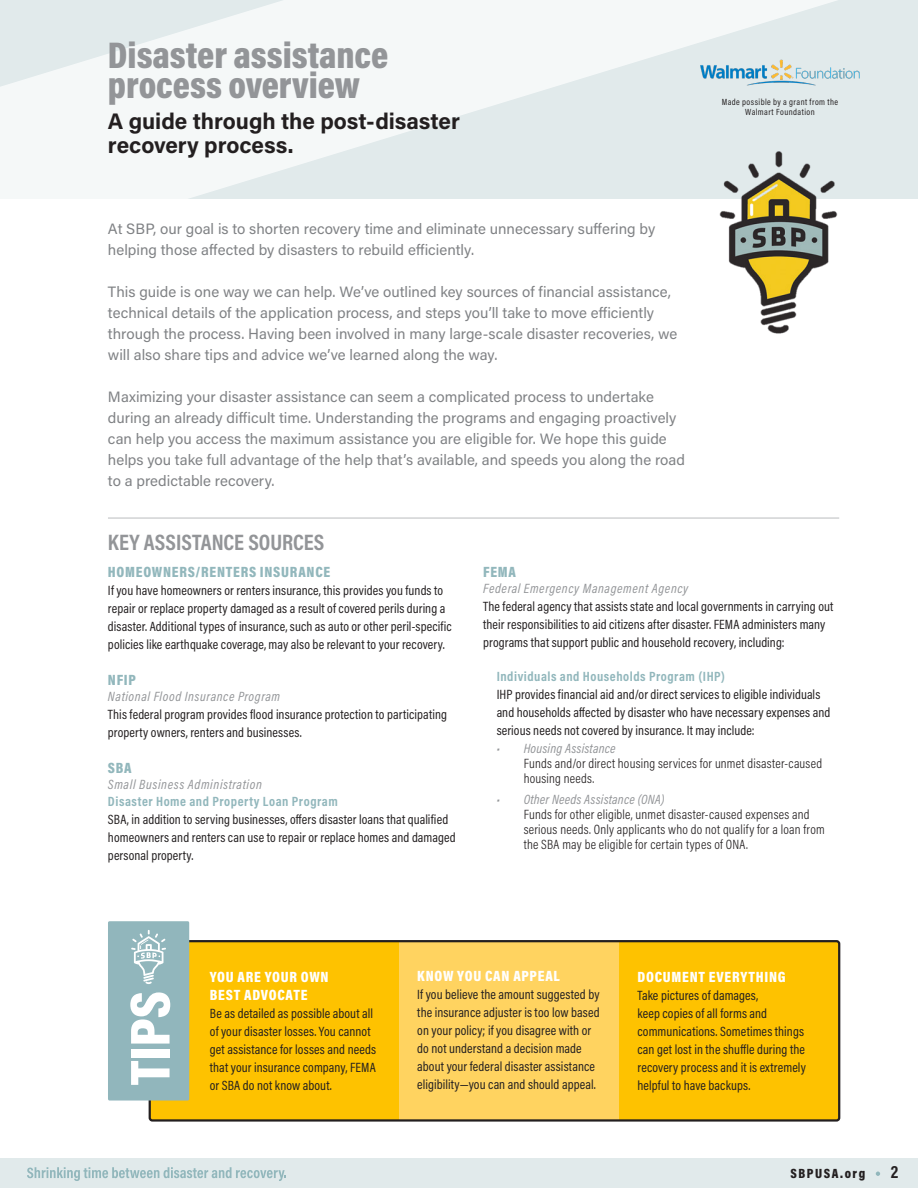
<style>
.page{position:relative;width:918px;height:1188px;background:#fff}
.page>*{position:absolute;margin:0;border:0;box-sizing:border-box;transform-origin:0 0}
.t1{font:900 57px "Acumin Pro Cond";color:#fff}
.t2{font:900 37.5px/30px "Acumin Pro Cond";color:#939598}
.t3{font:700 22.5px/23.7px "Acumin Pro";letter-spacing:-.005em;color:#231f20}
.t4{font:700 22.5px "Acumin Pro Cond";color:#939598}
.t5{font:700 18px "Acumin Pro Cond";color:#231f20}
.t6{font:15px/21px "Acumin Pro";color:#808285}
.t7{font:900 15px/18px "Acumin Pro Cond";letter-spacing:.05em;color:#fff}
.t8{font:900 15px "Acumin Pro Cond";letter-spacing:.05em;color:#92b7bc}
.t9{font:13.5px/18px "Acumin Pro Cond";letter-spacing:.005em;color:#231f20}
.t10{font:300 13.5px/15px "Acumin Pro Cond";letter-spacing:.015em;color:#231f20}
.t11{font:italic 13.5px "Acumin Pro Cond";letter-spacing:.045em;color:#939598}
.t12{font:700 13.5px "Acumin Pro Cond";letter-spacing:.04em;color:#92b7bc}
.t13{font:900 13.5px "Acumin Pro Cond";letter-spacing:.11em;color:#231f20}
.sub_title{font:9px/10.5px "Acumin Pro Cond";letter-spacing:.05em;color:#231f20;text-align:center}
.s1{font-weight:400;font-style:italic;color:#939598}
</style>
<div class="page">
<div style="left:0;top:1158px;width:918px;height:30px;background:#e1eaeb"></div>
<svg style="left:27px;top:1167px;width:259px;height:14px"></svg>
<svg style="left:876px;top:1172px;width:4px;height:4px"></svg>
<svg style="left:0;top:0;width:918px;height:199px;fill:#f5f8f8"></svg>
<div style="left:150px;top:941px;width:259px;height:179px;background:#fec200;border-radius:2px"></div>
<div style="left:604px;top:941px;width:235px;height:179px;background:#fec200;border-radius:2px"></div>
<div style="left:400px;top:941px;width:219px;height:179px;background:#ffd360"></div>
<div style="left:149px;top:940px;width:691px;height:182px;border:2px solid #231f20;border-radius:3px"></div>
<div style="left:108px;top:921px;width:81px;height:180px;background:#91b6bc;border-radius:2px"></div>
<hr style="left:108px;top:517px;width:731px;height:2px;background:#d1d2d4">
<svg style="left:131px;top:930px;width:35px;height:54px"></svg>
<img style="left:695px;top:54px;width:170px;height:37px">
<img style="left:691px;top:125px;width:178px;height:209px">
<p class="t2" style="left:108px;top:39px;width:282px">Disaster assistance process overview</p>
<p class="t3" style="left:108px;top:108px;width:353px">A guide through the post-disaster recovery process.</p>
<p class="t6" style="left:108px;top:217px;width:549px">At SBP, our goal is to shorten recovery time and eliminate unnecessary suffering by helping those affected by disasters to rebuild efficiently.</p>
<p class="t6" style="left:108px;top:280px;width:571px">This guide is one way we can help. We’ve outlined key sources of financial assistance, technical details of the application process, and steps you’ll take to move efficiently through the process. Having been involved in many large-scale disaster recoveries, we will also share tips and advice we’ve learned along the way.</p>
<p class="t6" style="left:108px;top:385px;width:579px">Maximizing your disaster assistance can seem a complicated process to undertake during an already difficult time. Understanding the programs and engaging proactively can help you access the maximum assistance you are eligible for. We hope this guide helps you take full advantage of the help that’s available, and speeds you along the road to a predictable recovery.</p>
<p class="t4" style="left:108px;top:528px;width:218px">KEY ASSISTANCE SOURCES</p>
<p class="sub_title" style="left:722px;top:96px;width:118px">Made possible by a grant from the<br>Walmart Foundation</p>
<p class="t8" style="left:108px;top:562px;width:224px">HOMEOWNERS/RENTERS INSURANCE</p>
<p class="t9" style="left:108px;top:581px;width:345px">If you have homeowners or renters insurance, this provides you funds to repair or replace property damaged as a result of covered perils during a disaster. Additional types of insurance, such as auto or other peril-specific policies like earthquake coverage, may also be relevant to your recovery.</p>
<p class="t8" style="left:108px;top:670px;width:29px">NFIP</p>
<p class="t11" style="left:108px;top:688px;width:174px">National Flood Insurance Program</p>
<p class="t9" style="left:108px;top:705px;width:341px">This federal program provides flood insurance protection to participating property owners, renters and businesses.</p>
<p class="t8" style="left:108px;top:758px;width:25px">SBA</p>
<p class="t11" style="left:108px;top:776px;width:155px">Small Business Administration</p>
<p class="t12" style="left:108px;top:792px;width:231px">Disaster Home and Property Loan Program</p>
<p class="t9" style="left:108px;top:810px;width:349px">SBA, in addition to serving businesses, offers disaster loans that qualified homeowners and renters can use to repair or replace homes and damaged personal property.</p>
<p class="t8" style="left:483px;top:562px;width:34px">FEMA</p>
<p class="t11" style="left:483px;top:580px;width:207px">Federal Emergency Management Agency</p>
<p class="t9" style="left:483px;top:597px;width:352px">The federal agency that assists state and local governments in carrying out their responsibilities to aid citizens after disaster. FEMA administers many programs that support public and household recovery, including:</p>
<p class="t12" style="left:497px;top:668px;width:230px">Individuals and Households Program (IHP)</p>
<p class="t9" style="left:497px;top:685px;width:335px">IHP provides financial aid and/or direct services to eligible individuals and households affected by disaster who have necessary expenses and serious needs not covered by insurance. It may include:</p>
<p class="t10" style="left:524px;top:741px;width:300px;text-indent:-27px"><span class="s1">• Housing Assistance<br></span>Funds and/or direct housing services for unmet disaster-caused housing needs.</p>
<p class="t10" style="left:524px;top:792px;width:303px;text-indent:-27px"><span class="s1">• Other Needs Assistance (ONA)<br></span>Funds for other eligible, unmet disaster-caused expenses and serious needs. Only applicants who do not qualify for a loan from the SBA may be eligible for certain types of ONA.</p>
<p class="t1" style="left:113px;top:1085px;width:96px;rotate:-90deg">TIPS</p>
<p class="t7" style="left:210px;top:968px;width:120px">YOU ARE YOUR OWN<br>BEST ADVOCATE</p>
<p class="t9" style="left:210px;top:1004px;width:168px">Be as detailed as possible about all of your disaster losses. You cannot get assistance for losses and needs that your insurance company, FEMA or SBA do not know about.</p>
<p class="t7" style="left:417px;top:967px;width:144px">KNOW YOU CAN APPEAL</p>
<p class="t9" style="left:417px;top:985px;width:184px">If you believe the amount suggested by the insurance adjuster is too low based on your policy; if you disagree with or do not understand a decision made about your federal disaster assistance eligibility—you can and should appeal.</p>
<p class="t7" style="left:637px;top:968px;width:150px">DOCUMENT EVERYTHING</p>
<p class="t9" style="left:637px;top:986px;width:170px">Take pictures of damages,<br>keep copies of all forms and communications. Sometimes things can get lost in the shuffle during the recovery process and it is extremely helpful to have backups.</p>
<p class="t13" style="left:791px;top:1165px;width:76px">SBPUSA.org</p>
<h3 class="t5" style="left:891px;top:1160px;width:9px">2</h3>
</div>
